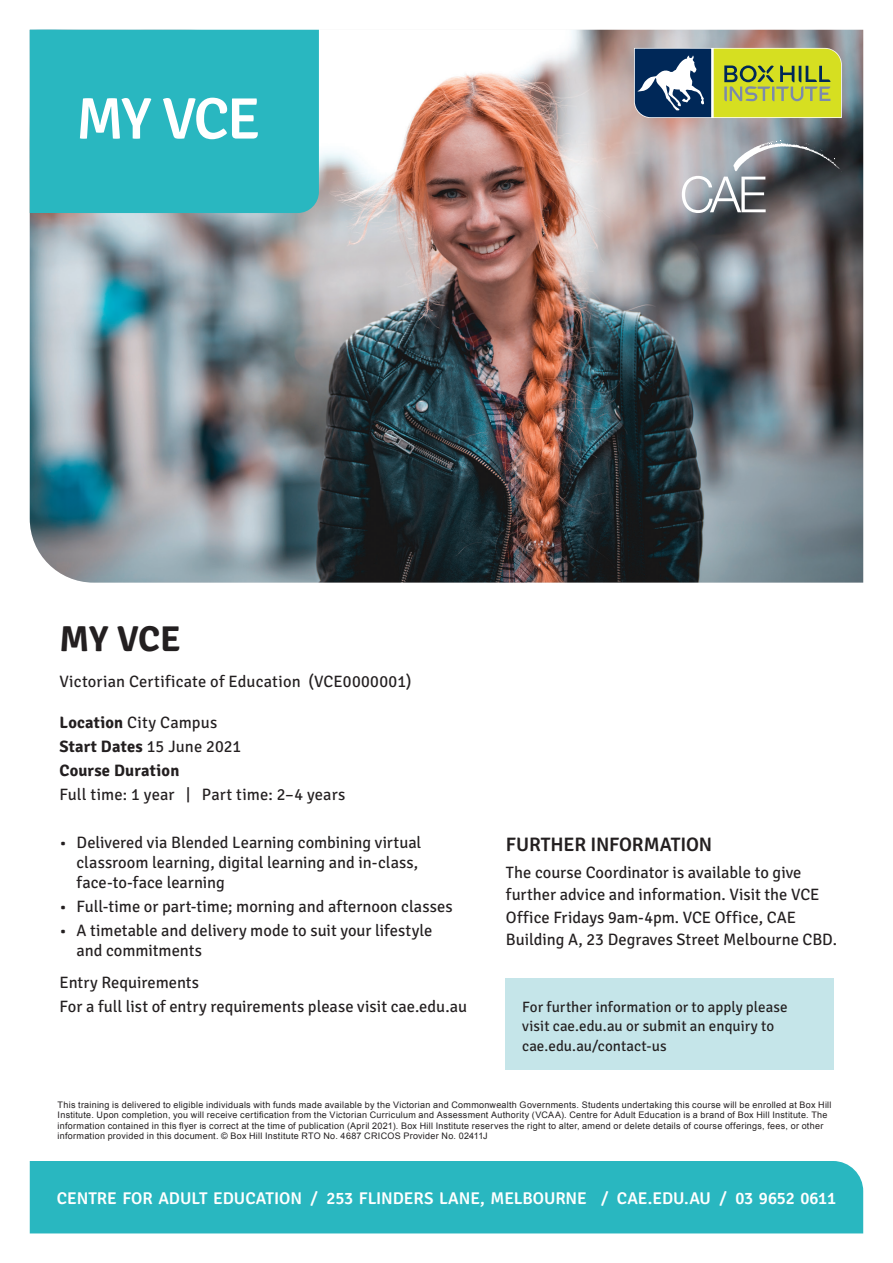
<style>
.page{position:relative;width:893px;height:1263px;background:#fff}
.page>*{position:absolute;margin:0;border:0;box-sizing:border-box;transform-origin:0 0}
.t1{font:600 58.5px "Signika Negative";color:#fff}
.t2{font:700 36px "Signika Negative";color:#231f20}
.t3{font:600 19.5px "Signika Negative";letter-spacing:-.005em;color:#231f20}
.t4{font:600 17.1px "Signika Negative";letter-spacing:-.005em;color:#fff}
.t5{font:16.5px/22.5px "Signika Negative";color:#231f20}
.t6{font:700 16.5px/24px "Signika Negative";letter-spacing:.01em;color:#231f20}
.t7{font:15px/19.5px "Signika Negative";letter-spacing:.005em;color:#231f20}
.t8{font:9px/10.5px "Arial";letter-spacing:.03em;color:#231f20}
.s1{font-weight:400}
</style>
<div class="page">
<img style="left:30px;top:30px;width:833px;height:553px">
<div style="left:505px;top:978px;width:328px;height:92px;background:#c5e5e9"></div>
<div style="left:30px;top:30px;width:289px;height:183px;background:#29b7c0"></div>
<svg style="left:634px;top:48px;width:208px;height:70px;background:#92a353"></svg>
<svg style="left:682px;top:140px;width:161px;height:73px;background:#7c7f85"></svg>
<div style="left:30px;top:1161px;width:833px;height:72px;background:#29b7c0"></div>
<h1 class="t1" style="left:76px;top:85px;width:186px">MY VCE</h1>
<h2 class="t2" style="left:60px;top:617px;width:123px">MY VCE</h2>
<h3 class="t5" style="left:60px;top:670px;width:353px">Victorian Certificate of Education (VCE0000001)</h3>
<h3 class="t6" style="left:60px;top:710px;width:183px">Location <span class="s1">City Campus<br></span>Start Dates <span class="s1">15 June 2021<br></span>Course Duration</h3>
<h3 class="t5" style="left:60px;top:783px;width:287px">Full time: 1 year | Part time: 2–4 years</h3>
<h3 class="t5" style="left:77px;top:833px;width:346px;line-height:19.8px;text-indent:-17px">• Delivered via Blended Learning combining virtual classroom learning, digital learning and in-class, face-to-face learning</h3>
<h3 class="t5" style="left:60px;top:895px;width:395px">• Full-time or part-time; morning and afternoon classes</h3>
<h3 class="t5" style="left:77px;top:921px;width:357px;line-height:19.8px;text-indent:-17px">• A timetable and delivery mode to suit your lifestyle and commitments</h3>
<h3 class="t5" style="left:60px;top:971px;width:409px;line-height:24px">Entry Requirements<br>For a full list of entry requirements please visit cae.edu.au</h3>
<h3 class="t3" style="left:506px;top:833px;width:208px">FURTHER INFORMATION</h3>
<h3 class="t5" style="left:506px;top:861px;width:333px">The course Coordinator is available to give further advice and information. Visit the VCE Office Fridays 9am-4pm. VCE Office, CAE Building A, 23 Degraves Street Melbourne CBD.</h3>
<h3 class="t7" style="left:522px;top:997px;width:267px">For further information or to apply please visit cae.edu.au or submit an enquiry to cae.edu.au/contact-us</h3>
<p class="t8" style="left:58px;top:1099px;width:775px">This training is delivered to eligible individuals with funds made available by the Victorian and Commonwealth Governments. Students undertaking this course will be enrolled at Box Hill Institute. Upon completion, you will receive certification from the Victorian Curriculum and Assessment Authority (VCAA). Centre for Adult Education is a brand of Box Hill Institute. The information contained in this flyer is correct at the time of publication (April 2021). Box Hill Institute reserves the right to alter, amend or delete details of course offerings, fees, or other information provided in this document. © Box Hill Institute RTO No. 4687 CRICOS Provider No. 02411J</p>
<h3 class="t4" style="left:57px;top:1188px;width:781px">CENTRE FOR ADULT EDUCATION / 253 FLINDERS LANE, MELBOURNE / CAE.EDU.AU / 03 9652 0611</h3>
</div>
